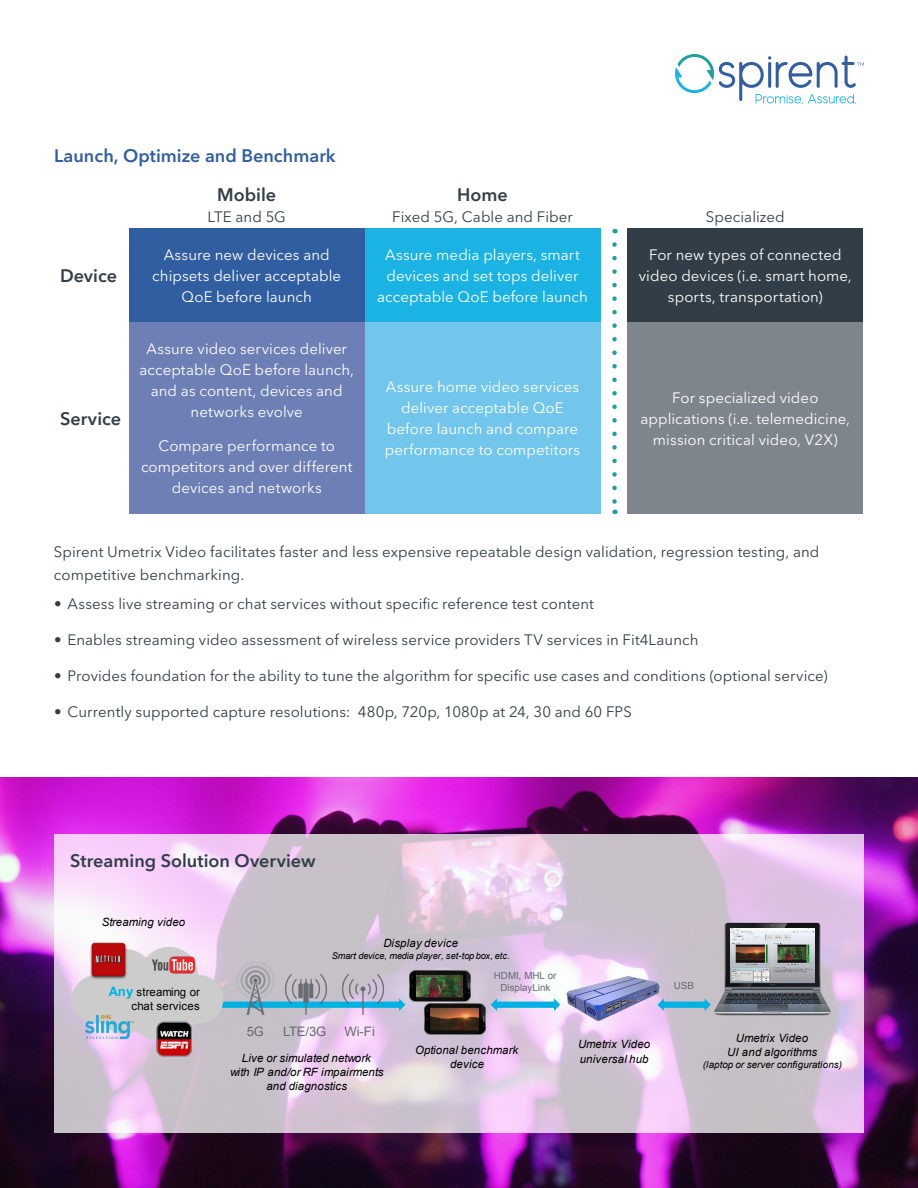
<style>
.page{position:relative;width:918px;height:1188px;background:#fff}
.page>*{position:absolute;margin:0;border:0;box-sizing:border-box;transform-origin:0 0}
.Heading_1{font:600 18px "Avenir Next LT Pro";color:#315ea0}
.Heading_1-2{font:600 18px "Avenir Next LT Pro";color:#313e48}
.Body_Text{font:600 18px "Avenir Next LT Pro";color:#313e48}
.Body_Text-2{font:15px/21px "Avenir Next LT Pro";letter-spacing:.005em;color:#fff;text-align:center}
.Heading_1-3{font:15px/22.5px "Avenir Next LT Pro";letter-spacing:.005em;color:#313e48}
.Body_Text-3{font:15px "Avenir Next LT Pro";letter-spacing:.005em;color:#313e48}
.t1{font:13.05px "Arial";letter-spacing:-.015em;color:#65696d}
.t2{font:italic 11.4px/14.1px "Arial";letter-spacing:.015em;color:#000;text-align:center}
.t3{font:11.4px/14.1px "Arial";letter-spacing:.015em;color:#000;text-align:right}
.t4{font:italic 9.75px "Arial";color:#000}
.t5{font:9.75px/11.4px "Arial";color:#65696d;text-align:center}
.t6{font:italic 9.3px "Arial";letter-spacing:-.025em;color:#000}
.s1{font-weight:700;font-size:13.05px;color:#00b2e3}
</style>
<div class="page">
<svg style="left:675px;top:54px;width:189px;height:50px"></svg>
<img style="left:0;top:778px;width:918px;height:410px">
<div style="left:129px;top:228px;width:236px;height:94px;background:#315ea0"></div>
<div style="left:365px;top:228px;width:235px;height:94px;background:#1ab3e4"></div>
<div style="left:627px;top:228px;width:236px;height:94px;background:#313e48"></div>
<div style="left:129px;top:322px;width:236px;height:192px;background:#6d7fb5"></div>
<div style="left:365px;top:322px;width:235px;height:192px;background:#72c6eb"></div>
<div style="left:627px;top:322px;width:236px;height:192px;background:#7e858c"></div>
<svg style="left:612px;top:244px;width:5px;height:270px"></svg>
<svg style="left:54px;top:834px;width:810px;height:299px;background:#dac9dc"></svg>
<svg style="left:72px;top:947px;width:333px;height:93px;background:#cdc7d3"></svg>
<img style="left:153px;top:944px;width:42px;height:42px">
<img style="left:86px;top:1015px;width:48px;height:23px">
<img style="left:87px;top:938px;width:42px;height:42px">
<img style="left:156px;top:1021px;width:35px;height:35px">
<img style="left:409px;top:971px;width:61px;height:31px">
<img style="left:425px;top:1004px;width:61px;height:31px">
<img style="left:431px;top:1005px;width:48px;height:28px">
<img style="left:417px;top:971px;width:45px;height:29px">
<img style="left:715px;top:911px;width:115px;height:115px">
<img style="left:731px;top:929px;width:83px;height:54px">
<img style="left:285px;top:974px;width:42px;height:40px">
<img style="left:342px;top:974px;width:42px;height:40px">
<img style="left:237px;top:962px;width:38px;height:52px">
<img style="left:565px;top:976px;width:99px;height:48px">
<svg style="left:491px;top:998px;width:69px;height:13px"></svg>
<svg style="left:658px;top:998px;width:53px;height:13px"></svg>
<p class="Heading_1" style="left:54px;top:145px;width:283px">Launch, Optimize and Benchmark</p>
<p class="Body_Text" style="left:217px;top:184px;width:61px">Mobile</p>
<p class="Body_Text-3" style="left:207px;top:208px;width:80px">LTE and 5G</p>
<p class="Body_Text" style="left:457px;top:184px;width:52px">Home</p>
<p class="Body_Text-3" style="left:392px;top:208px;width:182px">Fixed 5G, Cable and Fiber</p>
<p class="Body_Text-3" style="left:706px;top:208px;width:80px">Specialized</p>
<p class="Body_Text" style="left:60px;top:265px;width:59px">Device</p>
<p class="Body_Text" style="left:60px;top:407px;width:63px">Service</p>
<p class="Body_Text-2" style="left:152px;top:244px;width:190px">Assure new devices and chipsets deliver acceptable<br>QoE before launch</p>
<p class="Body_Text-2" style="left:377px;top:244px;width:212px">Assure media players, smart devices and set tops deliver acceptable QoE before launch</p>
<p class="Body_Text-2" style="left:639px;top:244px;width:215px">For new types of connected video devices (i.e. smart home, sports, transportation)</p>
<p class="Body_Text-2" style="left:139px;top:338px;width:216px">Assure video services deliver acceptable QoE before launch, and as content, devices and networks evolve</p>
<p class="Body_Text-2" style="left:141px;top:436px;width:213px">Compare performance to competitors and over different devices and networks</p>
<p class="Body_Text-2" style="left:385px;top:376px;width:197px">Assure home video services deliver acceptable QoE before launch and compare performance to competitors</p>
<p class="Body_Text-2" style="left:641px;top:387px;width:211px">For specialized video applications (i.e. telemedicine, mission critical video, V2X)</p>
<p class="Heading_1-3" style="left:54px;top:541px;width:767px">Spirent Umetrix Video facilitates faster and less expensive repeatable design validation, regression testing, and competitive benchmarking.</p>
<p class="Heading_1-3" style="left:54px;top:592px;width:541px">• Assess live streaming or chat services without specific reference test content</p>
<p class="Heading_1-3" style="left:54px;top:628px;width:646px">• Enables streaming video assessment of wireless service providers TV services in Fit4Launch</p>
<p class="Heading_1-3" style="left:54px;top:664px;width:775px">• Provides foundation for the ability to tune the algorithm for specific use cases and conditions (optional service)</p>
<p class="Heading_1-3" style="left:54px;top:700px;width:579px">• Currently supported capture resolutions: 480p, 720p, 1080p at 24, 30 and 60 FPS</p>
<p class="Heading_1-2" style="left:70px;top:850px;width:247px">Streaming Solution Overview</p>
<p class="t2" style="left:102px;top:915px;width:85px">Streaming video</p>
<p class="t3" style="left:109px;top:985px;width:93px"><span class="s1">Any</span> streaming or chat services</p>
<p class="t2" style="left:383px;top:937px;width:76px">Display device</p>
<p class="t6" style="left:332px;top:950px;width:180px">Smart device, media player, set-top box, etc.</p>
<p class="t1" style="left:247px;top:1023px;width:19px">5G</p>
<p class="t1" style="left:283px;top:1023px;width:45px">LTE/3G</p>
<p class="t1" style="left:344px;top:1023px;width:32px">Wi-Fi</p>
<p class="t2" style="left:230px;top:1051px;width:155px">Live or simulated network<br>with IP and/or RF impairments and diagnostics</p>
<p class="t5" style="left:494px;top:970px;width:64px">HDMI, MHL or<br>DisplayLink</p>
<p class="t2" style="left:415px;top:1043px;width:104px">Optional benchmark device</p>
<p class="t2" style="left:578px;top:1038px;width:74px;text-align:left">Umetrix Video universal hub</p>
<p class="t5" style="left:674px;top:980px;width:22px">USB</p>
<p class="t2" style="left:727px;top:1031px;width:91px">Umetrix Video<br>UI and algorithms</p>
<p class="t4" style="left:703px;top:1059px;width:141px">(laptop or server configurations)</p>
</div>
